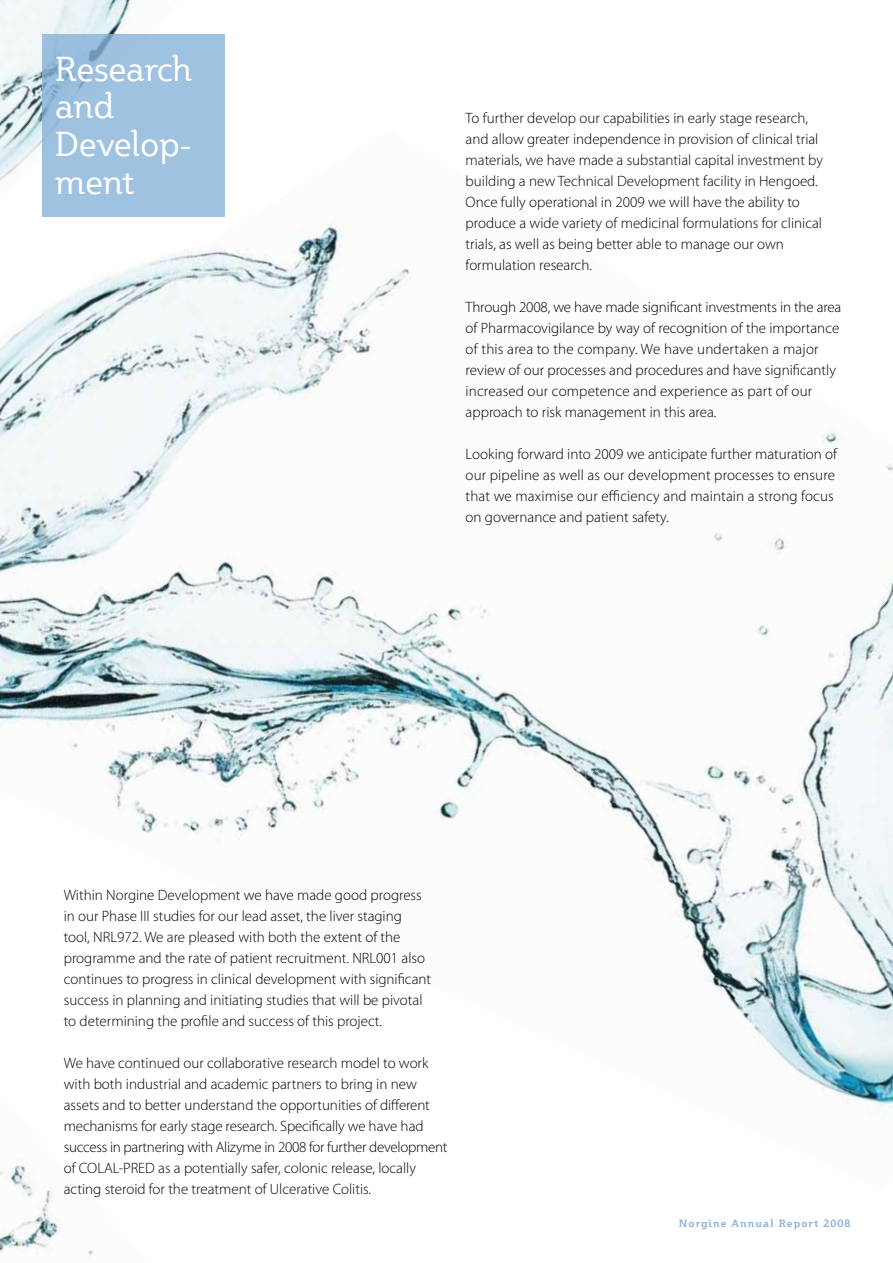
<style>
.page{position:relative;width:893px;height:1263px;background:#fff}
.page>*{position:absolute;margin:0;border:0;box-sizing:border-box;transform-origin:0 0}
.t1{font:34.5px/37.5px "Plume";letter-spacing:-.005em;color:#fff}
.t2{font:300 15px/21px "Myriad Pro";color:#000}
.t3{font:700 10.5px "Plume";letter-spacing:.1em;color:#88b3d9}
</style>
<div class="page">
<img style="left:0;top:223px;width:893px;height:896px">
<img style="left:0;top:0;width:186px;height:236px">
<div style="left:43px;top:34px;width:182px;height:183px;background:#9fc2e0"></div>
<img style="left:0;top:818px;width:157px;height:437px">
<h1 class="t1" style="left:55px;top:50px;width:138px">Research and<br>Develop&shy;ment</h1>
<p class="t2" style="left:466px;top:108px;width:359px">To further develop our capabilities in early stage research, and allow greater independence in provision of clinical trial materials, we have made a substantial capital investment by building a new Technical Development facility in Hengoed.<br>Once fully operational in 2009 we will have the ability to produce a wide variety of medicinal formulations for clinical trials, as well as being better able to manage our own formulation research.</p>
<p class="t2" style="left:466px;top:297px;width:377px">Through 2008, we have made significant investments in the area of Pharmacovigilance by way of recognition of the importance of this area to the company. We have undertaken a major review of our processes and procedures and have significantly increased our competence and experience as part of our approach to risk management in this area.</p>
<p class="t2" style="left:466px;top:444px;width:373px">Looking forward into 2009 we anticipate further maturation of our pipeline as well as our development processes to ensure that we maximise our efficiency and maintain a strong focus on governance and patient safety.</p>
<p class="t2" style="left:64px;top:885px;width:369px">Within Norgine Development we have made good progress in our Phase III studies for our lead asset, the liver staging tool, NRL972. We are pleased with both the extent of the programme and the rate of patient recruitment. NRL001 also continues to progress in clinical development with significant success in planning and initiating studies that will be pivotal to determining the profile and success of this project.</p>
<p class="t2" style="left:64px;top:1053px;width:385px">We have continued our collaborative research model to work with both industrial and academic partners to bring in new assets and to better understand the opportunities of different mechanisms for early stage research. Specifically we have had success in partnering with Alizyme in 2008 for further development of COLAL-PRED as a potentially safer, colonic release, locally acting steroid for the treatment of Ulcerative Colitis.</p>
<p class="t3" style="left:679px;top:1217px;width:173px">Norgine Annual Report 2008</p>
</div>
